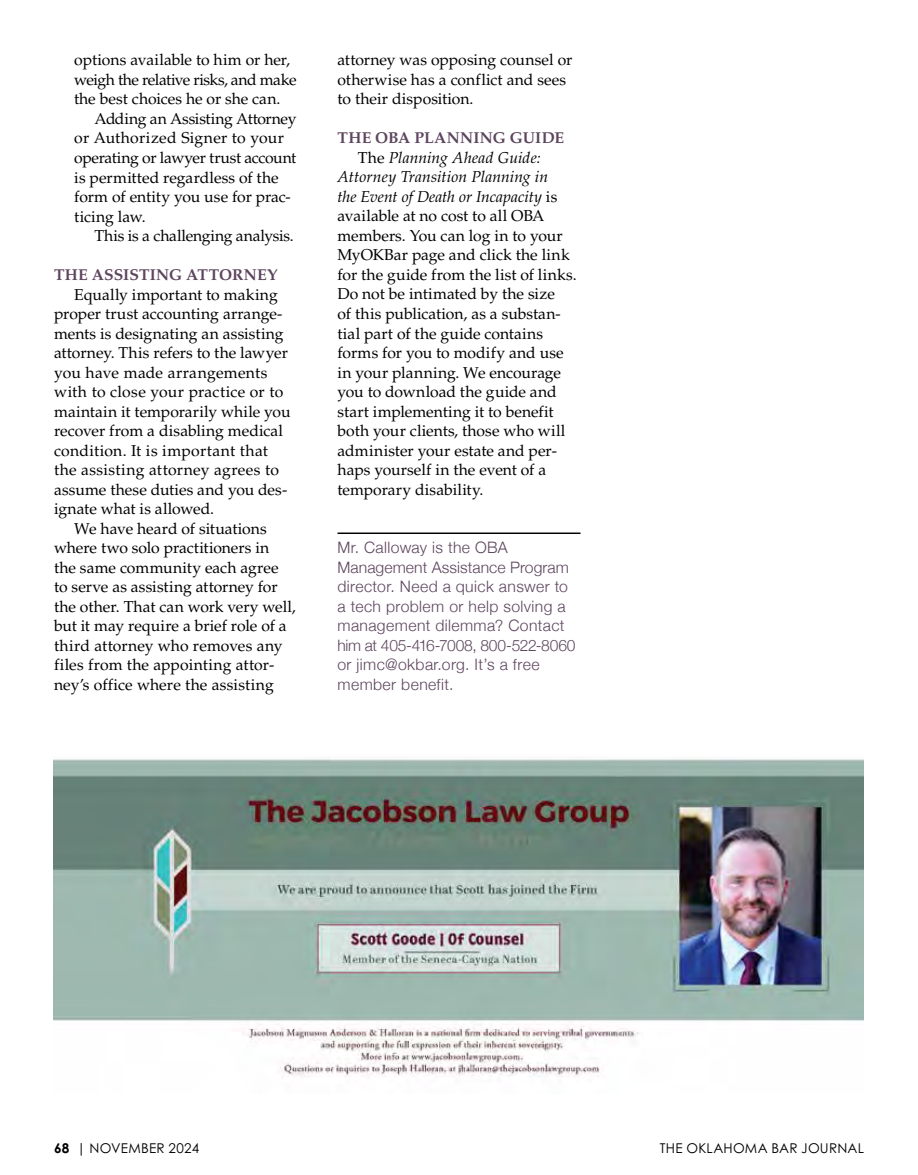
<style>
.page{position:relative;width:918px;height:1175px;background:#fff}
.page>*{position:absolute;margin:0;border:0;box-sizing:border-box;transform-origin:0 0}
.t1{font:15.75px/19.5px "Palatino LT Std";letter-spacing:.015em;color:#000}
.t2{font:300 15.75px/19.5px "Helvetica Neue";letter-spacing:.025em;color:#5d455e}
.t3{font:15.75px/19.5px "Palatino LT Std";letter-spacing:-.01em;color:#000}
.t4{font:italic 15.75px "Palatino LT Std";color:#000}
.t5{font:15.75px/19.5px "Palatino LT Std";letter-spacing:.07em;color:#000}
.t6{font:700 15.75px "Palatino LT Std";letter-spacing:.015em;color:#5d455e}
.t7{font:15.75px "Palatino LT Std";letter-spacing:-.005em;color:#000}
.t8{font:13.5px "Century Gothic Pro";letter-spacing:.015em;color:#000}
.s1{font-style:normal}
.s2{font-weight:700}
</style>
<div class="page">
<hr style="left:338px;top:532px;width:242px;height:2px;background:#000">
<img style="left:54px;top:759px;width:810px;height:318px">
<p class="t3" style="left:74px;top:51px;width:224px">options available to him or her, weigh the relative risks, and make the best choices he or she can.</p>
<p class="t1" style="left:74px;top:109px;width:224px;text-indent:20px">Adding an Assisting Attorney or Authorized Signer to your operating or lawyer trust account is permitted regardless of the form of entity you use for prac&shy;ticing law.</p>
<p class="t1" style="left:95px;top:226px;width:201px">This is a challenging analysis.</p>
<p class="t6" style="left:54px;top:265px;width:225px">THE ASSISTING ATTORNEY</p>
<p class="t1" style="left:74px;top:285px;width:205px">Equally important to making</p>
<p class="t1" style="left:54px;top:304px;width:230px">proper trust accounting arrange-</p>
<p class="t1" style="left:54px;top:324px;width:231px">ments is designating an assisting</p>
<p class="t1" style="left:54px;top:343px;width:235px">attorney. This refers to the lawyer</p>
<p class="t1" style="left:54px;top:363px;width:215px">you have made arrangements</p>
<p class="t1" style="left:54px;top:382px;width:231px">with to close your practice or to</p>
<p class="t1" style="left:54px;top:402px;width:238px">maintain it temporarily while you</p>
<p class="t1" style="left:54px;top:421px;width:231px">recover from a disabling medical</p>
<p class="t1" style="left:54px;top:441px;width:216px">condition. It is important that</p>
<p class="t1" style="left:54px;top:460px;width:227px">the assisting attorney agrees to</p>
<p class="t1" style="left:54px;top:480px;width:235px">assume these duties and you des-</p>
<p class="t1" style="left:54px;top:499px;width:162px">ignate what is allowed.</p>
<p class="t1" style="left:74px;top:519px;width:194px">We have heard of situations</p>
<p class="t1" style="left:54px;top:538px;width:217px">where two solo practitioners in</p>
<p class="t1" style="left:54px;top:558px;width:226px">the same community each agree</p>
<p class="t1" style="left:54px;top:577px;width:225px">to serve as assisting attorney for</p>
<p class="t1" style="left:54px;top:597px;width:243px">the other. That can work very well,</p>
<p class="t1" style="left:54px;top:616px;width:234px">but it may require a brief role of a</p>
<p class="t1" style="left:54px;top:636px;width:230px">third attorney who removes any</p>
<p class="t1" style="left:54px;top:655px;width:222px">files from the appointing attor-</p>
<p class="t1" style="left:54px;top:675px;width:221px">ney’s office where the assisting</p>
<p class="t5" style="left:338px;top:51px;width:236px">attorney was opposing counsel or otherwise has a conflict and sees to their disposition.</p>
<p class="t6" style="left:338px;top:129px;width:228px">THE OBA PLANNING GUIDE</p>
<p class="t4" style="left:358px;top:148px;width:184px"><span class="s1">The</span> Planning Ahead Guide:</p>
<p class="t4" style="left:338px;top:168px;width:212px">Attorney Transition Planning in</p>
<p class="t4" style="left:338px;top:187px;width:221px">the Event of Death or Incapacity <span class="s1">is</span></p>
<p class="t1" style="left:338px;top:207px;width:209px">available at no cost to all OBA</p>
<p class="t1" style="left:338px;top:226px;width:227px">members. You can log in to your</p>
<p class="t7" style="left:338px;top:246px;width:234px">MyOKBar page and click the link</p>
<p class="t1" style="left:338px;top:265px;width:241px">for the guide from the list of links.</p>
<p class="t1" style="left:338px;top:285px;width:219px">Do not be intimated by the size</p>
<p class="t1" style="left:338px;top:304px;width:225px">of this publication, as a substan-</p>
<p class="t1" style="left:338px;top:324px;width:207px">tial part of the guide contains</p>
<p class="t1" style="left:338px;top:343px;width:228px">forms for you to modify and use</p>
<p class="t1" style="left:338px;top:363px;width:225px">in your planning. We encourage</p>
<p class="t1" style="left:338px;top:382px;width:221px">you to download the guide and</p>
<p class="t1" style="left:338px;top:402px;width:217px">start implementing it to benefit</p>
<p class="t1" style="left:338px;top:421px;width:230px">both your clients, those who will</p>
<p class="t1" style="left:338px;top:441px;width:221px">administer your estate and per-</p>
<p class="t1" style="left:338px;top:460px;width:210px">haps yourself in the event of a</p>
<p class="t1" style="left:338px;top:480px;width:147px">temporary disability.</p>
<p class="t2" style="left:337px;top:536px;width:240px">Mr. Calloway is the OBA<br>Management Assistance Program director. Need a quick answer to a tech problem or help solving a management dilemma? Contact him at 405-416-7008, 800-522-8060 or jimc@okbar.org. It’s a free member benefit.</p>
<p class="t8" style="left:54px;top:1139px;width:147px"><span class="s2">68</span> | NOVEMBER 2024</p>
<p class="t8" style="left:660px;top:1139px;width:206px">THE OKLAHOMA BAR JOURNAL</p>
</div>
